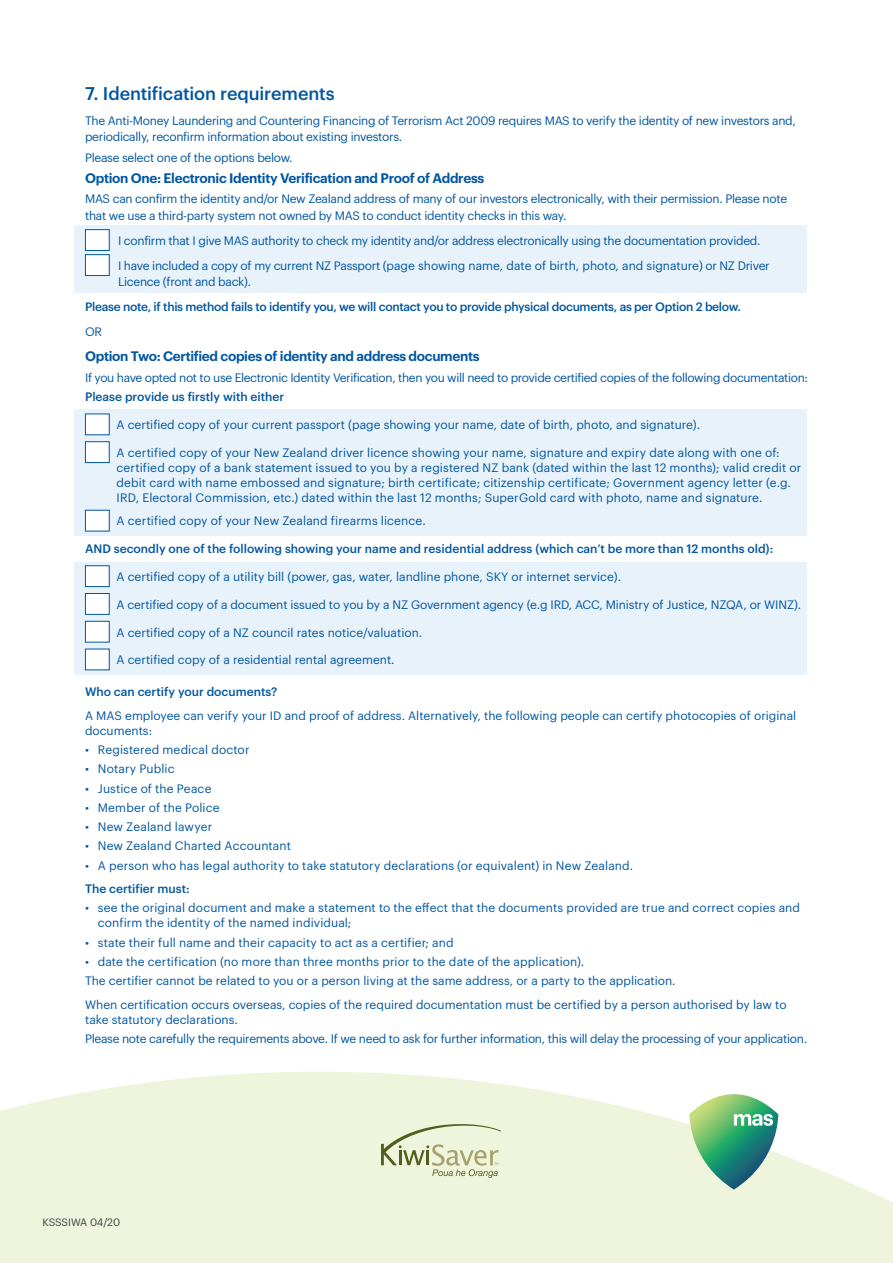
<style>
.page{position:relative;width:893px;height:1263px;background:#fff}
.page>*{position:absolute;margin:0;border:0;box-sizing:border-box;transform-origin:0 0}
.Table_Body_9pt_12pt{font:500 18px "Graphik";letter-spacing:-.005em;color:#0156a1}
.gRAPHIK_BODY{font:600 13.5px "Graphik";letter-spacing:-.025em;color:#0156a1}
.Smaller_print{font:12px/15px "Graphik";color:#0156a1}
.gRAPHIK_BODY-2{font:12px/16.5px "Graphik";letter-spacing:-.025em;color:#0156a1}
.gRAPHIK_BODY-3{font:500 12px "Graphik";color:#0156a1}
.Smaller_print-2{font:12px "Graphik";letter-spacing:-.025em;color:#0156a1}
.gRAPHIK_BODY-4{font:500 12px "Graphik";letter-spacing:-.025em;color:#0156a1}
.Smaller_print-3{font:500 12px "Graphik";color:#0156a1}
.DocID{font:10.5px "Graphik";letter-spacing:-.015em;color:#3e3e3f}
</style>
<div class="page">
<svg style="left:0;top:1071px;width:893px;height:192px;fill:#eff5dc"></svg>
<svg style="left:381px;top:1124px;width:120px;height:54px;background:#d7debe"></svg>
<div style="left:74px;top:226px;width:733px;height:67px;background:#e8f2fa"></div>
<div style="left:74px;top:409px;width:733px;height:126px;background:#e8f2fa"></div>
<div style="left:74px;top:562px;width:733px;height:113px;background:#e8f2fa"></div>
<div style="left:85px;top:229px;width:25px;height:22px;background:#fff;border:1px solid #0156a1"></div>
<div style="left:85px;top:254px;width:25px;height:22px;background:#fff;border:1px solid #0156a1"></div>
<div style="left:85px;top:414px;width:25px;height:21px;background:#fff"></div>
<div style="left:85px;top:441px;width:25px;height:22px;background:#fff;border:1px solid #0156a1"></div>
<div style="left:85px;top:510px;width:25px;height:21px;background:#fff"></div>
<div style="left:85px;top:565px;width:25px;height:22px;background:#fff;border:1px solid #0156a1"></div>
<div style="left:85px;top:593px;width:25px;height:22px;background:#fff;border:1px solid #0156a1"></div>
<div style="left:85px;top:621px;width:25px;height:21px;background:#fff;border:1px solid #0156a1"></div>
<div style="left:85px;top:649px;width:25px;height:21px;background:#fff"></div>
<svg style="left:689px;top:1094px;width:90px;height:95px;background:#81be9a"></svg>
<p class="Table_Body_9pt_12pt" style="left:85px;top:79px;width:251px">7. Identification requirements</p>
<p class="gRAPHIK_BODY-2" style="left:85px;top:111px;width:712px">The Anti-Money Laundering and Countering Financing of Terrorism Act 2009 requires MAS to verify the identity of new investors and, periodically, reconfirm information about existing investors.</p>
<p class="gRAPHIK_BODY-2" style="left:85px;top:148px;width:209px">Please select one of the options below.</p>
<p class="gRAPHIK_BODY" style="left:85px;top:167px;width:401px">Option One: Electronic Identity Verification and Proof of Address</p>
<p class="gRAPHIK_BODY-2" style="left:85px;top:190px;width:704px">MAS can confirm the identity and/or New Zealand address of many of our investors electronically, with their permission. Please note that we use a third-party system not owned by MAS to conduct identity checks in this way.</p>
<p class="gRAPHIK_BODY-2" style="left:118px;top:231px;width:644px">I confirm that I give MAS authority to check my identity and/or address electronically using the documentation provided.</p>
<p class="gRAPHIK_BODY-2" style="left:118px;top:256px;width:653px">I have included a copy of my current NZ Passport (page showing name, date of birth, photo, and signature) or NZ Driver<br>Licence (front and back).</p>
<p class="gRAPHIK_BODY-4" style="left:85px;top:298px;width:657px">Please note, if this method fails to identify you, we will contact you to provide physical documents, as per Option 2 below.</p>
<p class="gRAPHIK_BODY-2" style="left:85px;top:323px;width:18px">OR</p>
<p class="gRAPHIK_BODY" style="left:85px;top:346px;width:396px">Option Two: Certified copies of identity and address documents</p>
<p class="gRAPHIK_BODY-2" style="left:85px;top:369px;width:724px">If you have opted not to use Electronic Identity Verification, then you will need to provide certified copies of the following documentation:</p>
<p class="gRAPHIK_BODY-3" style="left:85px;top:388px;width:201px">Please provide us firstly with either</p>
<p class="Smaller_print" style="left:117px;top:416px;width:585px">A certified copy of your current passport (page showing your name, date of birth, photo, and signature).</p>
<p class="Smaller_print" style="left:117px;top:444px;width:686px">A certified copy of your New Zealand driver licence showing your name, signature and expiry date along with one of: certified copy of a bank statement issued to you by a registered NZ bank (dated within the last 12 months); valid credit or debit card with name embossed and signature; birth certificate; citizenship certificate; Government agency letter (e.g.<br>IRD, Electoral Commission, etc.) dated within the last 12 months; SuperGold card with photo, name and signature.</p>
<p class="Smaller_print" style="left:117px;top:513px;width:311px">A certified copy of your New Zealand firearms licence.</p>
<p class="gRAPHIK_BODY-3" style="left:85px;top:540px;width:690px">AND secondly one of the following showing your name and residential address (which can’t be more than 12 months old):</p>
<p class="Smaller_print" style="left:117px;top:568px;width:506px">A certified copy of a utility bill (power, gas, water, landline phone, SKY or internet service).</p>
<p class="Smaller_print" style="left:117px;top:596px;width:686px">A certified copy of a document issued to you by a NZ Government agency (e.g IRD, ACC, Ministry of Justice, NZQA, or WINZ).</p>
<p class="Smaller_print" style="left:117px;top:624px;width:307px">A certified copy of a NZ council rates notice/valuation.</p>
<p class="Smaller_print" style="left:117px;top:651px;width:280px">A certified copy of a residential rental agreement.</p>
<p class="Smaller_print-3" style="left:85px;top:683px;width:194px">Who can certify your documents?</p>
<p class="Smaller_print" style="left:85px;top:707px;width:713px">A MAS employee can verify your ID and proof of address. Alternatively, the following people can certify photocopies of original documents:</p>
<p class="Smaller_print" style="left:85px;top:741px;width:166px">• Registered medical doctor</p>
<p class="Smaller_print" style="left:85px;top:760px;width:91px">• Notary Public</p>
<p class="Smaller_print" style="left:85px;top:780px;width:128px">• Justice of the Peace</p>
<p class="Smaller_print" style="left:85px;top:799px;width:136px">• Member of the Police</p>
<p class="Smaller_print" style="left:85px;top:818px;width:129px">• New Zealand lawyer</p>
<p class="Smaller_print" style="left:85px;top:837px;width:207px">• New Zealand Charted Accountant</p>
<p class="Smaller_print" style="left:85px;top:857px;width:550px">• A person who has legal authority to take statutory declarations (or equivalent) in New Zealand.</p>
<p class="Smaller_print-3" style="left:85px;top:879px;width:106px">The certifier must:</p>
<p class="Smaller_print" style="left:98px;top:899px;width:704px;text-indent:-13px">• see the original document and make a statement to the effect that the documents provided are true and correct copies and confirm the identity of the named individual;</p>
<p class="Smaller_print" style="left:85px;top:934px;width:370px">• state their full name and their capacity to act as a certifier; and</p>
<p class="Smaller_print" style="left:85px;top:953px;width:501px">• date the certification (no more than three months prior to the date of the application).</p>
<p class="Smaller_print" style="left:85px;top:972px;width:592px">The certifier cannot be related to you or a person living at the same address, or a party to the application.</p>
<p class="Smaller_print" style="left:85px;top:996px;width:703px">When certification occurs overseas, copies of the required documentation must be certified by a person authorised by law to take statutory declarations.</p>
<p class="Smaller_print-2" style="left:85px;top:1029px;width:723px">Please note carefully the requirements above. If we need to ask for further information, this will delay the processing of your application.</p>
<p class="DocID" style="left:43px;top:1214px;width:79px">KSSSIWA 04/20</p>
</div>
